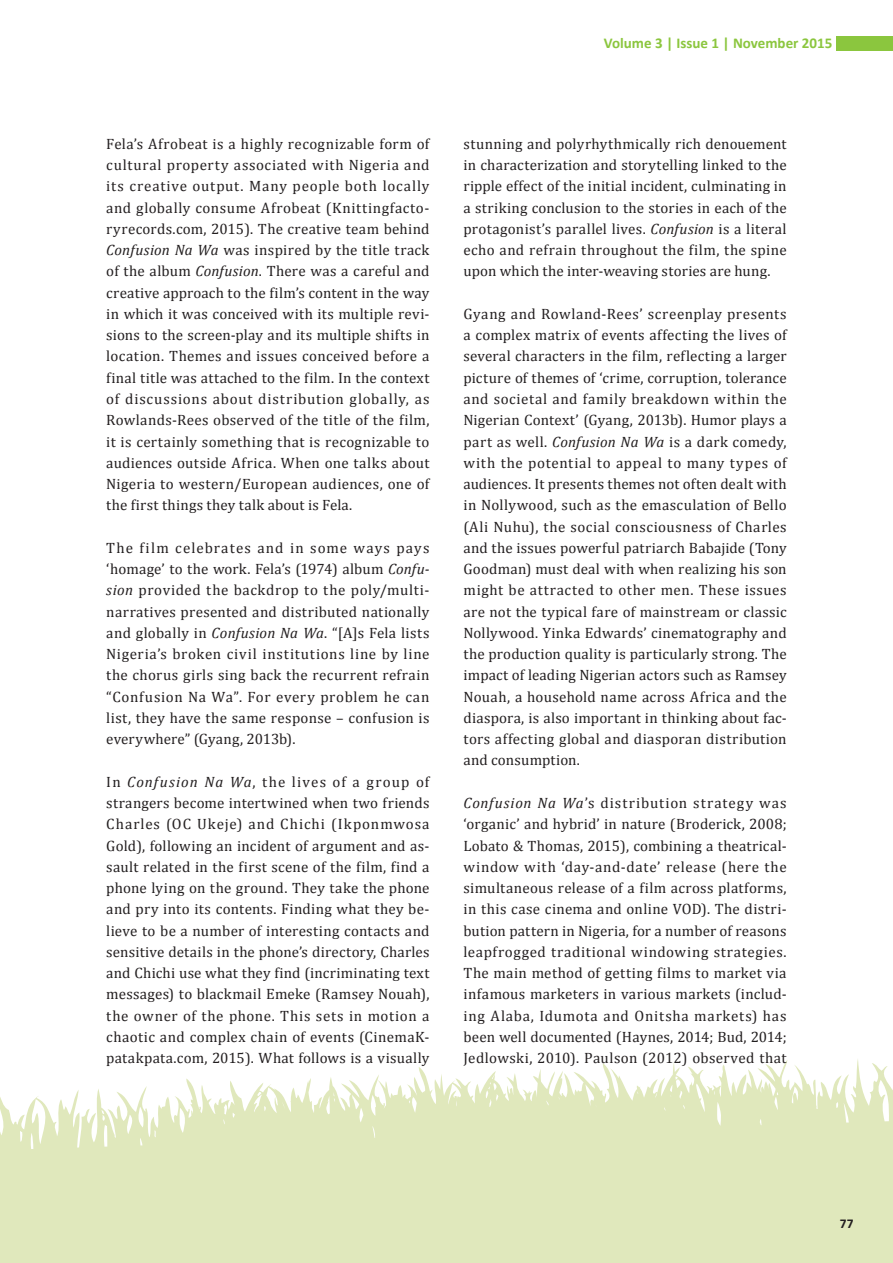
<style>
.page{position:relative;width:893px;height:1263px;background:#fff}
.page>*{position:absolute;margin:0;border:0;box-sizing:border-box;transform-origin:0 0}
.journal{font:15px/21.3px "Cambria";letter-spacing:.015em;color:#231f20;text-align:justify}
.t1{font:700 15px "Calibri";color:#8bc63e}
.t2{font:700 13.5px "Calibri";color:#231f20}
.s1{font-style:italic}
</style>
<div class="page">
<svg style="left:0;top:1059px;width:893px;height:204px;fill:#e0e8bc"></svg>
<div style="left:836px;top:36px;width:57px;height:15px;background:#8bc63e"></div>
<p class="t1" style="left:604px;top:33px;width:230px">Volume 3 | Issue 1 | November 2015</p>
<p class="journal" style="left:106px;top:133px;width:325px">Fela’s Afrobeat is a highly recognizable form of cultural property associated with Nigeria and its creative output. Many people both locally and globally consume Afrobeat (Knittingfacto&shy;ryrecords.com, 2015). The creative team behind <span class="s1">Confusion Na Wa</span> was inspired by the title track of the album <span class="s1">Confusion</span>. There was a careful and creative approach to the film’s content in the way in which it was conceived with its multiple revi&shy;sions to the screen-play and its multiple shifts in location. Themes and issues conceived before a final title was attached to the film. In the context of discussions about distribution globally, as Rowlands-Rees observed of the title of the film, it is certainly something that is recognizable to audiences outside Africa. When one talks about Nigeria to western/European audiences, one of the first things they talk about is Fela.</p>
<p class="journal" style="left:106px;top:537px;width:325px">The film celebrates and in some ways pays ‘homage’ to the work. Fela’s (1974) album <span class="s1">Confu&shy;sion</span> provided the backdrop to the poly/multi&shy;narratives presented and distributed nationally and globally in <span class="s1">Confusion Na Wa</span>. “[A]s Fela lists Nigeria’s broken civil institutions line by line the chorus girls sing back the recurrent refrain “Confusion Na Wa”. For every problem he can list, they have the same response – confusion is everywhere” (Gyang, 2013b).</p>
<p class="journal" style="left:106px;top:771px;width:325px">In <span class="s1">Confusion Na Wa</span>, the lives of a group of strangers become intertwined when two friends Charles (OC Ukeje) and Chichi (Ikponmwosa Gold), following an incident of argument and as&shy;sault related in the first scene of the film, find a phone lying on the ground. They take the phone and pry into its contents. Finding what they be&shy;lieve to be a number of interesting contacts and sensitive details in the phone’s directory, Charles and Chichi use what they find (incriminating text messages) to blackmail Emeke (Ramsey Nouah), the owner of the phone. This sets in motion a chaotic and complex chain of events (CinemaK&shy;patakpata.com, 2015). What follows is a visually</p>
<p class="journal" style="left:463px;top:133px;width:325px">stunning and polyrhythmically rich denouement in characterization and storytelling linked to the ripple effect of the initial incident, culminating in a striking conclusion to the stories in each of the protagonist’s parallel lives. <span class="s1">Confusion</span> is a literal echo and refrain throughout the film, the spine upon which the inter-weaving stories are hung.</p>
<p class="journal" style="left:463px;top:303px;width:325px">Gyang and Rowland-Rees’ screenplay presents a complex matrix of events affecting the lives of several characters in the film, reflecting a larger picture of themes of ‘crime, corruption, tolerance and societal and family breakdown within the Nigerian Context’ (Gyang, 2013b). Humor plays a part as well. <span class="s1">Confusion Na Wa</span> is a dark comedy, with the potential to appeal to many types of audiences. It presents themes not often dealt with in Nollywood, such as the emasculation of Bello (Ali Nuhu), the social consciousness of Charles and the issues powerful patriarch Babajide (Tony Goodman) must deal with when realizing his son might be attracted to other men. These issues are not the typical fare of mainstream or classic Nollywood. Yinka Edwards’ cinematography and the production quality is particularly strong. The impact of leading Nigerian actors such as Ramsey Nouah, a household name across Africa and the diaspora, is also important in thinking about fac&shy;tors affecting global and diasporan distribution and consumption.</p>
<p class="journal" style="left:463px;top:792px;width:325px"><span class="s1">Confusion Na Wa</span>’s distribution strategy was ‘organic’ and hybrid’ in nature (Broderick, 2008; Lobato &amp; Thomas, 2015), combining a theatrical&shy;window with ‘day-and-date’ release (here the simultaneous release of a film across platforms, in this case cinema and online VOD). The distri&shy;bution pattern in Nigeria, for a number of reasons leapfrogged traditional windowing strategies.<br>The main method of getting films to market via infamous marketers in various markets (includ&shy;ing Alaba, Idumota and Onitsha markets) has been well documented (Haynes, 2014; Bud, 2014; Jedlowski, 2010). Paulson (2012) observed that</p>
<p class="t2" style="left:840px;top:1214px;width:15px">77</p>
</div>
